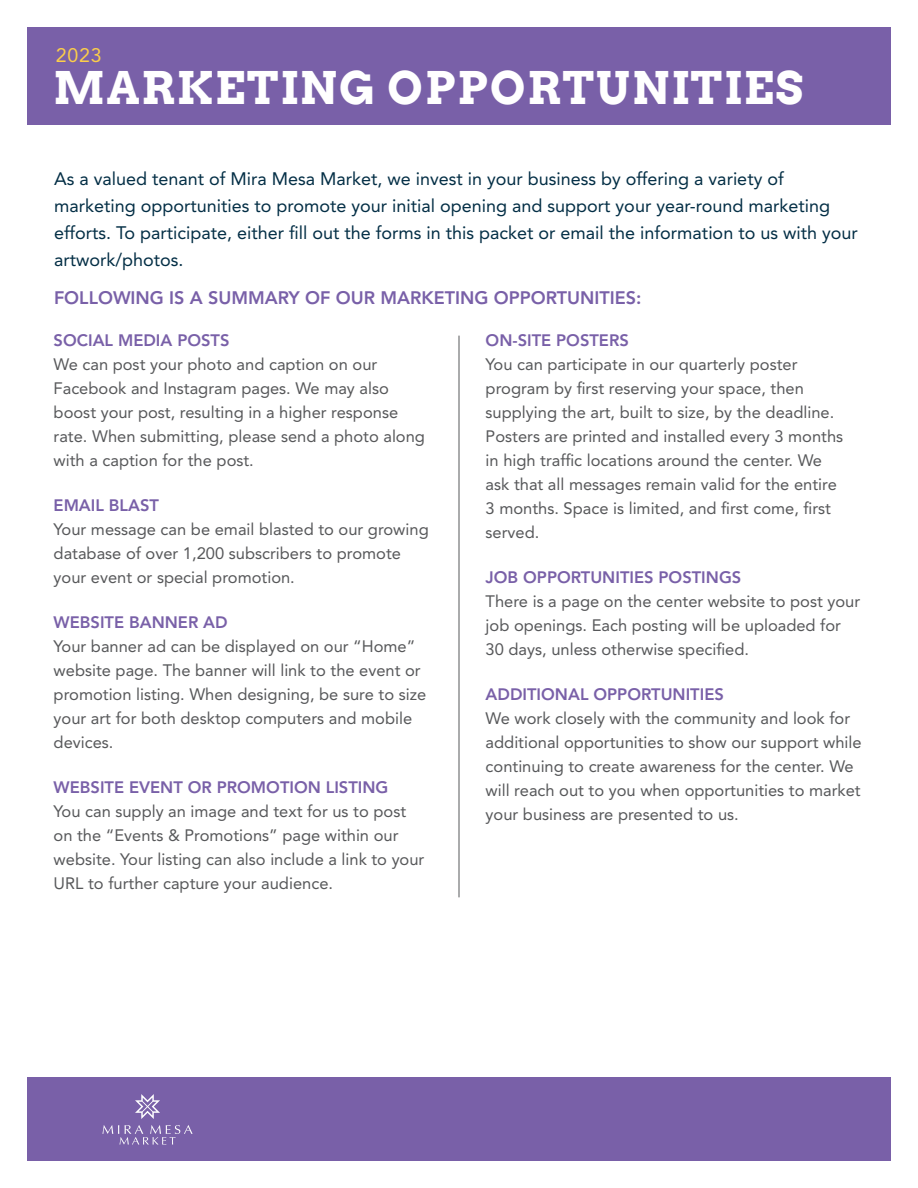
<style>
.page{position:relative;width:918px;height:1188px;background:#fff}
.page>*{position:absolute;margin:0;border:0;box-sizing:border-box;transform-origin:0 0}
.t1{font:700 45px "Arvo";letter-spacing:.04em;color:#fff}
.t2{font:19.5px "Avenir LT Std";color:#fcce4a}
.t3{font:18px/27px "Avenir LT Std";color:#032e45}
.t4{font:800 18px "Avenir LT Std";color:#7960a8}
._2022_oppsText{font:16.5px/24px "Avenir LT Std";color:#57585a}
.OppsSubs{font:800 16.5px "Avenir LT Std";color:#7960a8}
</style>
<div class="page">
<div style="left:27px;top:27px;width:864px;height:97px;background:#7960a8"></div>
<hr style="left:459px;top:336px;width:1px;height:561px;background:#57585a">
<div style="left:27px;top:1078px;width:864px;height:83px;background:#7960a8"></div>
<svg style="left:135px;top:1094px;width:25px;height:25px"></svg>
<svg style="left:102px;top:1125px;width:91px;height:20px"></svg>
<p class="t2" style="left:56px;top:44px;width:47px">2023</p>
<p class="t1" style="left:54px;top:60px;width:751px">MARKETING OPPORTUNITIES</p>
<p class="t3" style="left:54px;top:166px;width:805px">As a valued tenant of Mira Mesa Market, we invest in your business by offering a variety of marketing opportunities to promote your initial opening and support your year-round marketing efforts. To participate, either fill out the forms in this packet or email the information to us with your artwork/photos.</p>
<p class="t4" style="left:54px;top:287px;width:589px">FOLLOWING IS A SUMMARY OF OUR MARKETING OPPORTUNITIES:</p>
<p class="OppsSubs" style="left:54px;top:331px;width:177px">SOCIAL MEDIA POSTS</p>
<p class="_2022_oppsText" style="left:54px;top:353px;width:373px">We can post your photo and caption on our Facebook and Instagram pages. We may also boost your post, resulting in a higher response rate. When submitting, please send a photo along with a caption for the post.</p>
<p class="OppsSubs" style="left:54px;top:496px;width:107px">EMAIL BLAST</p>
<p class="_2022_oppsText" style="left:54px;top:518px;width:377px">Your message can be email blasted to our growing database of over 1,200 subscribers to promote your event or special promotion.</p>
<p class="OppsSubs" style="left:54px;top:613px;width:176px">WEBSITE BANNER AD</p>
<p class="_2022_oppsText" style="left:54px;top:635px;width:374px">Your banner ad can be displayed on our “Home” website page. The banner will link to the event or promotion listing. When designing, be sure to size your art for both desktop computers and mobile devices.</p>
<p class="OppsSubs" style="left:54px;top:778px;width:336px">WEBSITE EVENT OR PROMOTION LISTING</p>
<p class="_2022_oppsText" style="left:54px;top:800px;width:372px">You can supply an image and text for us to post on the “Events &amp; Promotions” page within our website. Your listing can also include a link to your URL to further capture your audience.</p>
<p class="OppsSubs" style="left:486px;top:331px;width:145px">ON-SITE POSTERS</p>
<p class="_2022_oppsText" style="left:486px;top:353px;width:359px">You can participate in our quarterly poster program by first reserving your space, then supplying the art, built to size, by the deadline.<br>Posters are printed and installed every 3 months in high traffic locations around the center. We ask that all messages remain valid for the entire 3 months. Space is limited, and first come, first served.</p>
<p class="OppsSubs" style="left:486px;top:568px;width:257px">JOB OPPORTUNITIES POSTINGS</p>
<p class="_2022_oppsText" style="left:486px;top:590px;width:376px">There is a page on the center website to post your job openings. Each posting will be uploaded for<br>30 days, unless otherwise specified.</p>
<p class="OppsSubs" style="left:486px;top:685px;width:240px">ADDITIONAL OPPORTUNITIES</p>
<p class="_2022_oppsText" style="left:486px;top:707px;width:378px">We work closely with the community and look for additional opportunities to show our support while continuing to create awareness for the center. We will reach out to you when opportunities to market your business are presented to us.</p>
</div>
